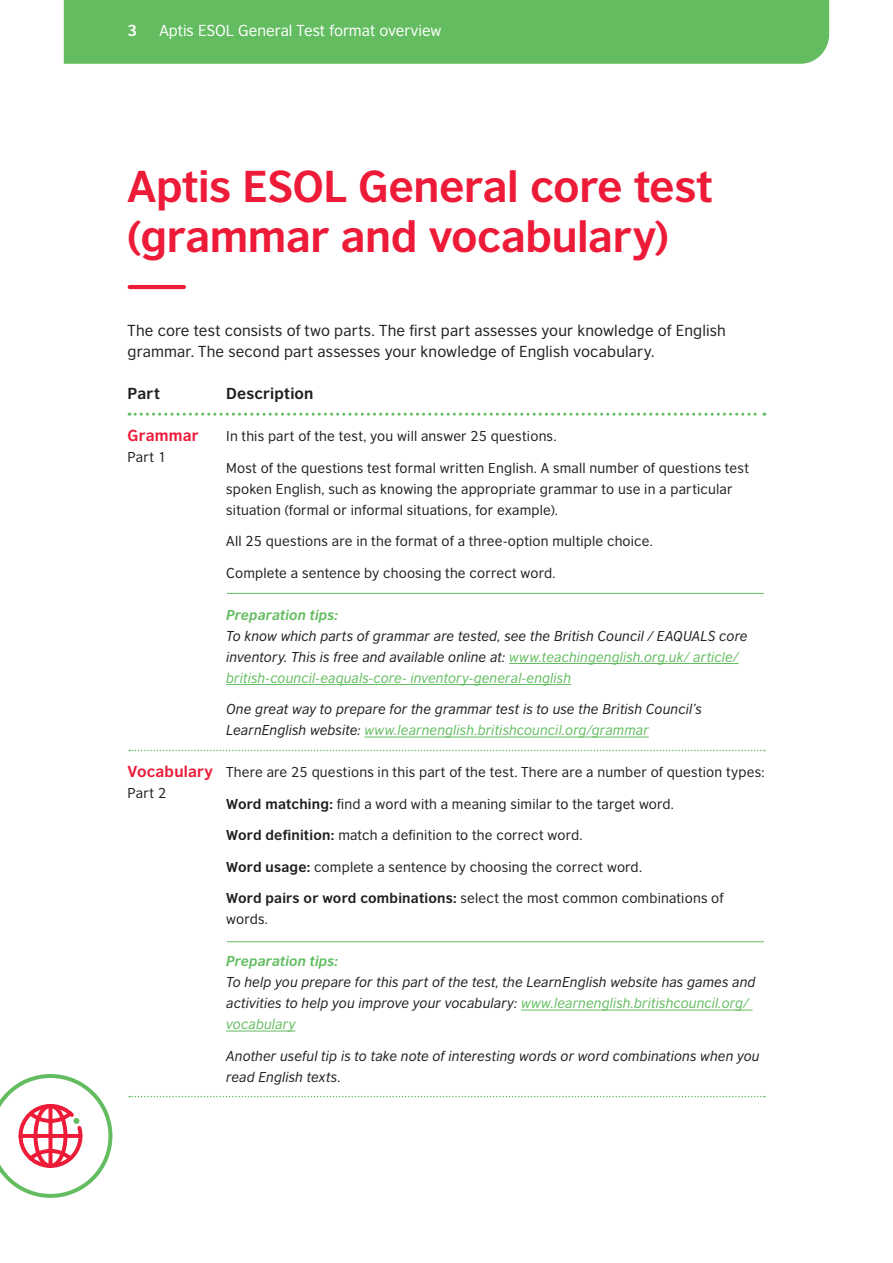
<style>
.page{position:relative;width:893px;height:1263px;background:#fff}
.page>*{position:absolute;margin:0;border:0;box-sizing:border-box;transform-origin:0 0}
.t1{font:700 42px/50.4px "British Council Sans";letter-spacing:-.01em;color:#ed1a38}
.t2{font:15px/21px "British Council Sans";letter-spacing:.01em;color:#231f20}
.t3{font:15px "British Council Sans";color:#fff}
.t4{font:700 15px "British Council Sans";letter-spacing:.015em;color:#ed1a38}
.t5{font:700 15px "British Council Sans";letter-spacing:.01em;color:#231f20}
.t6{font:700 15px "British Council Sans";color:#fff}
.t7{font:13.5px/21px "British Council Sans";letter-spacing:.015em;color:#231f20}
.t8{font:italic 13.5px/21px "British Council Sans";letter-spacing:.01em;color:#231f20}
.t9{font:italic 700 13.5px "British Council Sans";letter-spacing:.015em;color:#63bd60}
.s1{color:#63bd60}
.s2{font-weight:700}
</style>
<div class="page">
<div style="left:64px;top:0;width:765px;height:64px;background:#63bd60"></div>
<hr style="left:130px;top:285px;width:54px;height:4px;background:#ed1a38">
<hr style="left:509px;top:663px;width:230px;height:1px;background:#63bd60">
<hr style="left:226px;top:684px;width:345px;height:1px;background:#63bd60">
<hr style="left:364px;top:737px;width:285px;height:1px;background:#63bd60">
<hr style="left:521px;top:1010px;width:231px;height:1px;background:#63bd60">
<hr style="left:226px;top:1031px;width:69px;height:1px;background:#63bd60">
<svg style="left:129px;top:413px;width:636px;height:3px"></svg>
<svg style="left:129px;top:750px;width:636px;height:1px"></svg>
<hr style="left:227px;top:593px;width:537px;height:1px;background:#63bd60">
<hr style="left:227px;top:941px;width:537px;height:1px;background:#63bd60">
<svg style="left:129px;top:1096px;width:636px;height:1px"></svg>
<svg style="left:0;top:1074px;width:112px;height:124px"></svg>
<p class="t6" style="left:128px;top:17px;width:11px">3</p>
<p class="t3" style="left:159px;top:18px;width:284px">Aptis ESOL General Test format overview</p>
<h1 class="t1" style="left:128px;top:156px;width:587px">Aptis ESOL General core test (grammar and vocabulary)</h1>
<p class="t2" style="left:128px;top:319px;width:600px">The core test consists of two parts. The first part assesses your knowledge of English grammar. The second part assesses your knowledge of English vocabulary.</p>
<p class="t5" style="left:128px;top:380px;width:34px">Part</p>
<p class="t4" style="left:128px;top:422px;width:73px">Grammar</p>
<p class="t7" style="left:128px;top:445px;width:40px">Part 1</p>
<p class="t5" style="left:226px;top:380px;width:89px">Description</p>
<p class="t7" style="left:226px;top:424px;width:332px">In this part of the test, you will answer 25 questions.</p>
<p class="t7" style="left:226px;top:456px;width:524px">Most of the questions test formal written English. A small number of questions test spoken English, such as knowing the appropriate grammar to use in a particular situation (formal or informal situations, for example).</p>
<p class="t7" style="left:226px;top:529px;width:428px">All 25 questions are in the format of a three-option multiple choice.</p>
<p class="t7" style="left:226px;top:561px;width:331px">Complete a sentence by choosing the correct word.</p>
<p class="t9" style="left:226px;top:603px;width:113px">Preparation tips:</p>
<p class="t8" style="left:226px;top:624px;width:523px">To know which parts of grammar are tested, see the British Council / EAQUALS core inventory. This is free and available online at: <span class="s1">www.teachingenglish.org.uk/ article/ british-council-eaquals-core- inventory-general-english</span></p>
<p class="t8" style="left:226px;top:697px;width:477px">One great way to prepare for the grammar test is to use the British Council’s<br>LearnEnglish website: <span class="s1">www.learnenglish.britishcouncil.org/grammar</span></p>
<p class="t7" style="left:226px;top:760px;width:540px">There are 25 questions in this part of the test. There are a number of question types:</p>
<p class="t7" style="left:226px;top:792px;width:449px"><span class="s2">Word matching:</span> find a word with a meaning similar to the target word.</p>
<p class="t7" style="left:226px;top:823px;width:358px"><span class="s2">Word definition:</span> match a definition to the correct word.</p>
<p class="t7" style="left:226px;top:855px;width:417px"><span class="s2">Word usage:</span> complete a sentence by choosing the correct word.</p>
<p class="t7" style="left:226px;top:886px;width:499px"><span class="s2">Word pairs or word combinations:</span> select the most common combinations of words.</p>
<p class="t9" style="left:226px;top:949px;width:113px">Preparation tips:</p>
<p class="t8" style="left:226px;top:970px;width:531px">To help you prepare for this part of the test, the LearnEnglish website has games and activities to help you improve your vocabulary: <span class="s1">www.learnenglish.britishcouncil.org/ vocabulary</span></p>
<p class="t8" style="left:226px;top:1044px;width:535px">Another useful tip is to take note of interesting words or word combinations when you read English texts.</p>
<p class="t4" style="left:128px;top:758px;width:87px">Vocabulary</p>
<p class="t7" style="left:128px;top:781px;width:40px">Part 2</p>
</div>
